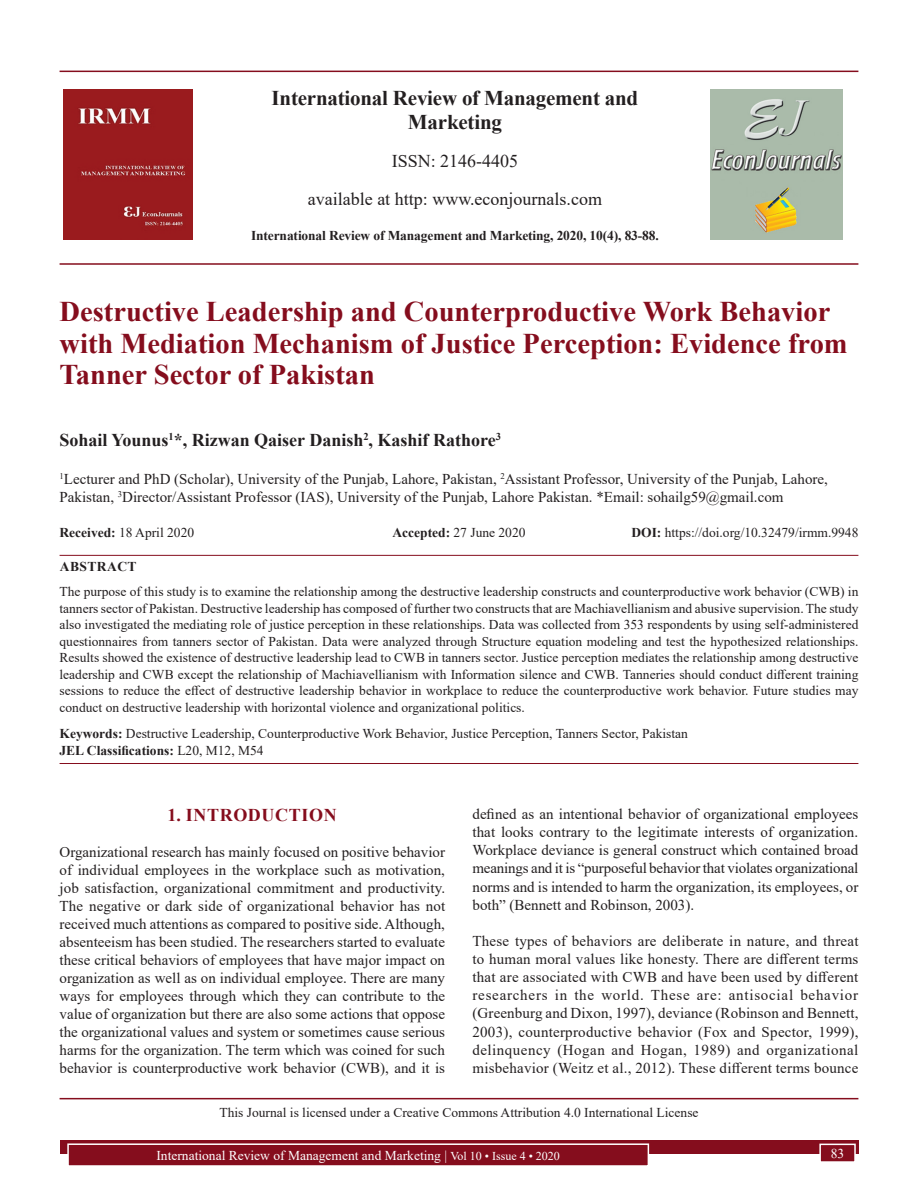
<style>
.page{position:relative;width:918px;height:1188px;background:#fff}
.page>*{position:absolute;margin:0;border:0;box-sizing:border-box;transform-origin:0 0}
.AT{font:700 28.5px/31.5px "Times New Roman";color:#850d1d}
.Issue_details{font:700 21px/24px "Times New Roman";letter-spacing:-.01em;color:#231f20;text-align:center}
.Issue_details-2{font:18px "Times New Roman";color:#231f20}
.AU{font:700 18px "Times New Roman";color:#231f20}
.t1{font:700 18px "Times New Roman";letter-spacing:.035em;color:#850d1d}
.TX{font:15px/18px "Times New Roman";color:#231f20;text-align:justify}
.AFF{font:15px/18px "Times New Roman";color:#231f20}
.ABS{font:13.5px/16.5px "Times New Roman";color:#231f20;text-align:justify}
.KWD{font:13.5px/16.2px "Times New Roman";color:#231f20}
.HIS{font:13.5px "Times New Roman";color:#231f20}
.CCA{font:13.5px "Times New Roman";color:#231f20}
.Folio{font:13.5px "Times New Roman";color:#fff}
.Issue_details-3{font:700 13.5px "Times New Roman";letter-spacing:-.01em;color:#231f20}
.ABSH{font:700 13.5px "Times New Roman";letter-spacing:.035em;color:#231f20}
.s1{font-weight:700}
.s2{font-size:12px}
</style>
<div class="page">
<hr style="left:60px;top:71px;width:798px;height:1px;background:#850d1d">
<hr style="left:60px;top:263px;width:798px;height:2px;background:#850d1d">
<img style="left:64px;top:89px;width:129px;height:151px">
<img style="left:711px;top:89px;width:132px;height:150px">
<div style="left:60px;top:1140px;width:798px;height:13px;background:#850d1d"></div>
<div style="left:68px;top:1144px;width:580px;height:22px;background:#850d1d"></div>
<div style="left:67px;top:1143px;width:582px;height:24px;border:2px solid #fff"></div>
<div style="left:820px;top:1144px;width:35px;height:18px;background:#850d1d"></div>
<div style="left:819px;top:1144px;width:37px;height:19px;border:2px solid #fff"></div>
<hr style="left:60px;top:555px;width:798px;height:1px;background:#850d1d">
<hr style="left:60px;top:763px;width:798px;height:1px;background:#850d1d">
<hr style="left:60px;top:1098px;width:798px;height:1px;background:#850d1d">
<p class="Issue_details" style="left:272px;top:85px;width:368px">International Review of Management and<br>Marketing</p>
<p class="Issue_details-2" style="left:392px;top:148px;width:128px">ISSN: 2146-4405</p>
<p class="Issue_details-2" style="left:308px;top:186px;width:296px">available at http: www.econjournals.com</p>
<p class="Issue_details-3" style="left:251px;top:226px;width:409px">International Review of Management and Marketing, 2020, 10(4), 83-88.</p>
<p class="AT" style="left:60px;top:295px;width:790px">Destructive Leadership and Counterproductive Work Behavior with Mediation Mechanism of Justice Perception: Evidence from<br>Tanner Sector of Pakistan</p>
<p class="AU" style="left:60px;top:427px;width:443px">Sohail Younus<sup>1</sup>*, Rizwan Qaiser Danish<sup>2</sup>, Kashif Rathore<sup>3</sup></p>
<p class="AFF" style="left:60px;top:470px;width:770px"><sup>1</sup>Lecturer and PhD (Scholar), University of the Punjab, Lahore, Pakistan, <sup>2</sup>Assistant Professor, University of the Punjab, Lahore,<br>Pakistan, <sup>3</sup>Director/Assistant Professor (IAS), University of the Punjab, Lahore Pakistan. *Email: sohailg59@gmail.com</p>
<p class="HIS" style="left:60px;top:523px;width:136px"><span class="s1">Received:</span> 18 April 2020</p>
<p class="HIS" style="left:392px;top:523px;width:135px"><span class="s1">Accepted:</span> 27 June 2020</p>
<p class="HIS" style="left:631px;top:523px;width:229px"><span class="s1">DOI:</span> https://doi.org/10.32479/irmm.9948</p>
<p class="ABSH" style="left:60px;top:557px;width:78px">ABSTRACT</p>
<p class="ABS" style="left:60px;top:583px;width:800px">The purpose of this study is to examine the relationship among the destructive leadership constructs and counterproductive work behavior (CWB) in tanners sector of Pakistan. Destructive leadership has composed of further two constructs that are Machiavellianism and abusive supervision. The study also investigated the mediating role of justice perception in these relationships. Data was collected from 353 respondents by using self-administered questionnaires from tanners sector of Pakistan. Data were analyzed through Structure equation modeling and test the hypothesized relationships.<br>Results showed the existence of destructive leadership lead to CWB in tanners sector. Justice perception mediates the relationship among destructive leadership and CWB except the relationship of Machiavellianism with Information silence and CWB. Tanneries should conduct different training sessions to reduce the effect of destructive leadership behavior in workplace to reduce the counterproductive work behavior. Future studies may conduct on destructive leadership with horizontal violence and organizational politics.</p>
<p class="KWD" style="left:60px;top:725px;width:630px"><span class="s1">Keywords:</span> Destructive Leadership, Counterproductive Work Behavior, Justice Perception, Tanners Sector, Pakistan<br><span class="s1">JEL Classifications:</span> L20, M12, M54</p>
<p class="TX" style="left:472px;top:804px;width:387px">defined as an intentional behavior of organizational employees that looks contrary to the legitimate interests of organization.<br>Workplace deviance is general construct which contained broad meanings and it is “purposeful behavior that violates organizational norms and is intended to harm the organization, its employees, or both” (Bennett and Robinson, 2003).</p>
<p class="TX" style="left:472px;top:931px;width:388px">These types of behaviors are deliberate in nature, and threat to human moral values like honesty. There are different terms that are associated with CWB and have been used by different researchers in the world. These are: antisocial behavior (Greenburg and Dixon, 1997), deviance (Robinson and Bennett, 2003), counterproductive behavior (Fox and Spector, 1999), delinquency (Hogan and Hogan, 1989) and organizational misbehavior (Weitz et al., 2012). These different terms bounce</p>
<p class="CCA" style="left:219px;top:1103px;width:481px">This Journal is licensed under a Creative Commons Attribution 4.0 International License</p>
<h1 class="t1" style="left:168px;top:802px;width:171px">1. INTRODUCTION</h1>
<p class="TX" style="left:60px;top:842px;width:387px">Organizational research has mainly focused on positive behavior of individual employees in the workplace such as motivation, job satisfaction, organizational commitment and productivity.<br>The negative or dark side of organizational behavior has not received much attentions as compared to positive side. Although, absenteeism has been studied. The researchers started to evaluate these critical behaviors of employees that have major impact on organization as well as on individual employee. There are many ways for employees through which they can contribute to the value of organization but there are also some actions that oppose the organizational values and system or sometimes cause serious harms for the organization. The term which was coined for such behavior is counterproductive work behavior (CWB), and it is</p>
<p class="Folio" style="left:156px;top:1146px;width:405px">International Review of Management and Marketing | <span class="s2">Vol 10 • Issue 4 • 2020</span></p>
<p class="Folio" style="left:831px;top:1144px;width:15px">83</p>
</div>
